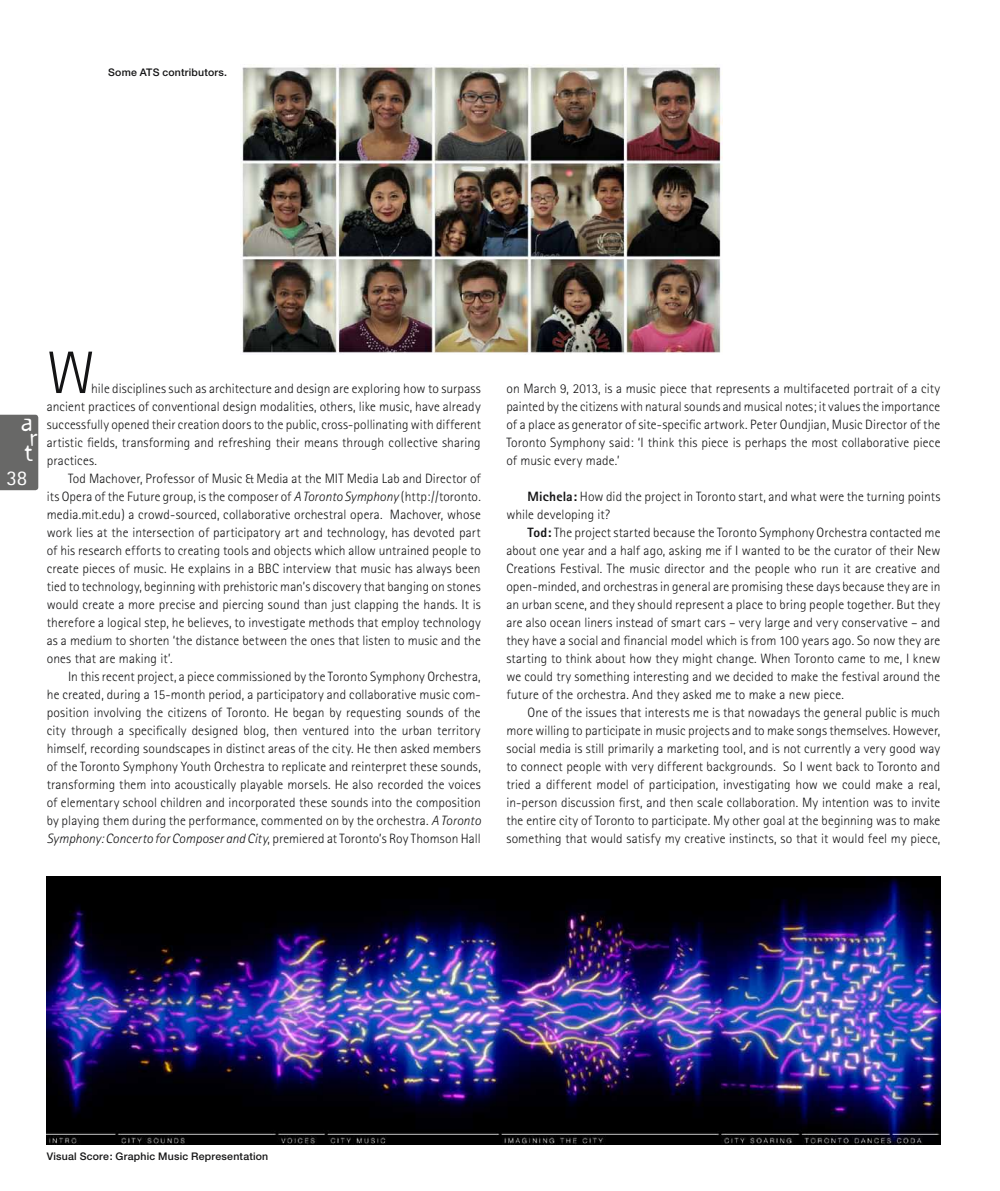
<style>
.page{position:relative;width:1000px;height:1191px;background:#fff}
.page>*{position:absolute;margin:0;border:0;box-sizing:border-box;transform-origin:0 0}
.t1{font:300 60px "Rotis Sans Serif";color:#141415}
.t2{font:25.5px "Template Gothic";color:#fff}
.t3{font:21px "Rotis Sans Serif";color:#fff}
.t4{font:300 13.5px/18px "Rotis Sans Serif";letter-spacing:.01em;color:#141415;text-align:justify}
.t5{font:500 10.5px "Helvetica Neue";letter-spacing:.02em;color:#141415}
.s1{font-style:italic}
.s2{font-weight:800}
</style>
<div class="page">
<img style="left:47px;top:876px;width:893px;height:268px">
<img style="left:242px;top:65px;width:479px;height:288px">
<div style="left:0;top:415px;width:38px;height:75px;background:#686867"></div>
<p class="t5" style="left:108px;top:66px;width:120px">Some ATS contributors.</p>
<h2 class="t2" style="left:20px;top:403px;width:14px">a</h2>
<h2 class="t2" style="left:29px;top:418px;width:10px">r</h2>
<h2 class="t2" style="left:25px;top:433px;width:10px">t</h2>
<h3 class="t3" style="left:7px;top:465px;width:22px">38</h3>
<h1 class="t1" style="left:47px;top:338px;width:49px">W</h1>
<p class="t4" style="left:47px;top:379px;width:435px;text-indent:44px">hile disciplines such as architecture and design are exploring how to surpass ancient practices of conventional design modalities, others, like music, have already successfully opened their creation doors to the public, cross-pollinating with different artistic fields, transforming and refreshing their means through collective sharing practices.</p>
<p class="t4" style="left:47px;top:469px;width:435px;text-indent:21px">Tod Machover, Professor of Music &amp; Media at the MIT Media Lab and Director of its Opera of the Future group, is the composer of <span class="s1">A Toronto Symphony</span> (http://toronto. media.mit.edu) a crowd-sourced, collaborative orchestral opera. Machover, whose work lies at the intersection of participatory art and technology, has devoted part of his research efforts to creating tools and objects which allow untrained people to create pieces of music. He explains in a BBC interview that music has always been tied to technology, beginning with prehistoric man’s discovery that banging on stones would create a more precise and piercing sound than just clapping the hands. It is therefore a logical step, he believes, to investigate methods that employ technology as a medium to shorten ‘the distance between the ones that listen to music and the ones that are making it’.</p>
<p class="t4" style="left:47px;top:667px;width:435px;text-indent:21px">In this recent project, a piece commissioned by the Toronto Symphony Orchestra, he created, during a 15-month period, a participatory and collaborative music com&shy;position involving the citizens of Toronto. He began by requesting sounds of the city through a specifically designed blog, then ventured into the urban territory himself, recording soundscapes in distinct areas of the city. He then asked members of the Toronto Symphony Youth Orchestra to replicate and reinterpret these sounds, transforming them into acoustically playable morsels. He also recorded the voices of elementary school children and incorporated these sounds into the composition by playing them during the performance, commented on by the orchestra. <span class="s1">A Toronto Symphony: Concerto for Composer and City</span>, premiered at Toronto’s Roy Thomson Hall</p>
<p class="t4" style="left:506px;top:379px;width:435px">on March 9, 2013, is a music piece that represents a multifaceted portrait of a city painted by the citizens with natural sounds and musical notes; it values the importance of a place as generator of site-specific artwork. Peter Oundjian, Music Director of the Toronto Symphony said: ‘I think this piece is perhaps the most collaborative piece of music every made.’</p>
<p class="t4" style="left:506px;top:487px;width:435px;text-indent:21px"><span class="s2">Michela:</span> How did the project in Toronto start, and what were the turning points while developing it?</p>
<p class="t4" style="left:506px;top:523px;width:435px;text-indent:21px"><span class="s2">Tod:</span> The project started because the Toronto Symphony Orchestra contacted me about one year and a half ago, asking me if I wanted to be the curator of their New Creations Festival. The music director and the people who run it are creative and open-minded, and orchestras in general are promising these days because they are in an urban scene, and they should represent a place to bring people together. But they are also ocean liners instead of smart cars – very large and very conservative – and they have a social and financial model which is from 100 years ago. So now they are starting to think about how they might change. When Toronto came to me, I knew we could try something interesting and we decided to make the festival around the future of the orchestra. And they asked me to make a new piece.</p>
<p class="t4" style="left:506px;top:703px;width:435px;text-indent:21px">One of the issues that interests me is that nowadays the general public is much more willing to participate in music projects and to make songs themselves. However, social media is still primarily a marketing tool, and is not currently a very good way to connect people with very different backgrounds. So I went back to Toronto and tried a different model of participation, investigating how we could make a real, in-person discussion first, and then scale collaboration. My intention was to invite the entire city of Toronto to participate. My other goal at the beginning was to make something that would satisfy my creative instincts, so that it would feel my piece,</p>
<p class="t5" style="left:47px;top:1150px;width:223px">Visual Score: Graphic Music Representation</p>
</div>
